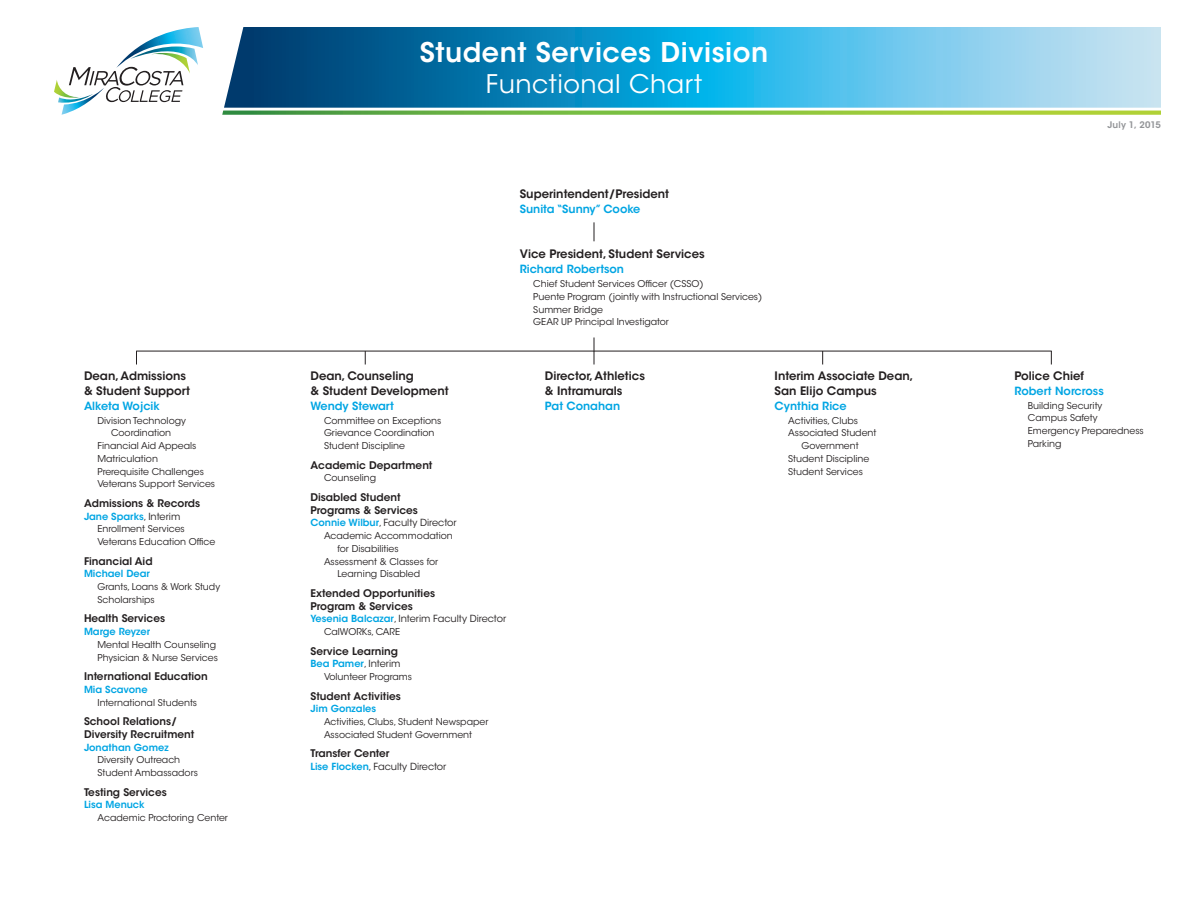
<style>
.page{position:relative;width:1188px;height:918px;background:#fff}
.page>*{position:absolute;margin:0;border:0;box-sizing:border-box;transform-origin:0 0}
.Headline_1{font:600 27px "ITC Avant Garde Std";letter-spacing:.02em;color:#fff}
.Headline_2{font:25.5px "ITC Avant Garde Std";letter-spacing:.02em;color:#fff}
.Subhead_2{font:600 11.7px/15px "ITC Avant Garde Std";color:#231f20}
.Name_Large{font:600 11.25px "ITC Avant Garde Std";color:#00a5e3}
.Dept_Bold{font:600 10.5px/12.8px "ITC Avant Garde Std";color:#231f20}
.Name_Small{font:600 9.75px "ITC Avant Garde Std";color:#00a5e3}
.Name_Small-2{font:9.75px "ITC Avant Garde Std";color:#231f20}
.Indent_1{font:9.3px/12.8px "ITC Avant Garde Std";color:#231f20;text-align:center}
.Body{font:600 9px "ITC Avant Garde Std";letter-spacing:.025em;color:#939598}
.s1{font-weight:400;color:#231f20}
.s2{font-weight:600;color:#00a5e3}
</style>
<div class="page">
<svg style="left:224px;top:27px;width:937px;height:81px;background:#3d9fca"></svg>
<svg style="left:222px;top:111px;width:939px;height:4px;background:#87c049"></svg>
<hr style="left:136px;top:351px;width:916px;height:1px;background:#231f20">
<svg style="left:136px;top:352px;width:1px;height:12px"></svg>
<svg style="left:365px;top:351px;width:1px;height:13px"></svg>
<svg style="left:594px;top:338px;width:1px;height:26px"></svg>
<svg style="left:822px;top:351px;width:1px;height:13px"></svg>
<svg style="left:594px;top:222px;width:1px;height:19px"></svg>
<svg style="left:1051px;top:351px;width:1px;height:13px"></svg>
<svg style="left:54px;top:27px;width:149px;height:88px"></svg>
<p class="Subhead_2" style="left:84px;top:368px;width:108px">Dean, Admissions &amp; Student Support</p>
<p class="Name_Large" style="left:84px;top:399px;width:77px">Alketa Wojcik</p>
<p class="Indent_1" style="left:98px;top:414px;width:90px">Division Technology<br>Coordination</p>
<p class="Indent_1" style="left:98px;top:439px;width:101px">Financial Aid Appeals</p>
<p class="Indent_1" style="left:98px;top:452px;width:62px">Matriculation</p>
<p class="Indent_1" style="left:98px;top:465px;width:108px">Prerequisite Challenges</p>
<p class="Indent_1" style="left:98px;top:478px;width:119px">Veterans Support Services</p>
<p class="Dept_Bold" style="left:84px;top:497px;width:118px">Admissions &amp; Records</p>
<p class="Name_Small" style="left:84px;top:510px;width:98px">Jane Sparks<span class="s1">, Interim</span></p>
<p class="Indent_1" style="left:98px;top:523px;width:89px">Enrollment Services</p>
<p class="Indent_1" style="left:98px;top:535px;width:119px">Veterans Education Office</p>
<p class="Dept_Bold" style="left:84px;top:554px;width:70px">Financial Aid</p>
<p class="Name_Small" style="left:84px;top:568px;width:67px">Michael Dear</p>
<p class="Indent_1" style="left:98px;top:580px;width:124px">Grants, Loans &amp; Work Study</p>
<p class="Indent_1" style="left:98px;top:593px;width:59px">Scholarships</p>
<p class="Dept_Bold" style="left:84px;top:612px;width:83px">Health Services</p>
<p class="Name_Small" style="left:84px;top:625px;width:68px">Marge Reyzer</p>
<p class="Indent_1" style="left:98px;top:638px;width:120px">Mental Health Counseling</p>
<p class="Indent_1" style="left:98px;top:651px;width:122px">Physician &amp; Nurse Services</p>
<p class="Dept_Bold" style="left:84px;top:670px;width:125px">International Education</p>
<p class="Name_Small" style="left:84px;top:683px;width:65px">Mia Scavone</p>
<p class="Indent_1" style="left:98px;top:696px;width:101px">International Students</p>
<p class="Dept_Bold" style="left:84px;top:715px;width:112px">School Relations/<br>Diversity Recruitment</p>
<p class="Name_Small" style="left:84px;top:741px;width:86px">Jonathan Gomez</p>
<p class="Indent_1" style="left:98px;top:754px;width:84px">Diversity Outreach</p>
<p class="Indent_1" style="left:98px;top:766px;width:102px">Student Ambassadors</p>
<p class="Dept_Bold" style="left:84px;top:785px;width:84px">Testing Services</p>
<p class="Name_Small" style="left:84px;top:799px;width:62px">Lisa Menuck</p>
<p class="Indent_1" style="left:98px;top:811px;width:132px">Academic Proctoring Center</p>
<p class="Headline_1" style="left:420px;top:35px;width:350px">Student Services Division</p>
<p class="Headline_2" style="left:486px;top:68px;width:218px">Functional Chart</p>
<p class="Subhead_2" style="left:520px;top:186px;width:151px">Superintendent/President</p>
<p class="Name_Large" style="left:520px;top:201px;width:122px">Sunita “Sunny” Cooke</p>
<p class="Subhead_2" style="left:520px;top:247px;width:186px">Vice President, Student Services</p>
<p class="Name_Large" style="left:520px;top:262px;width:106px">Richard Robertson</p>
<p class="Indent_1" style="left:533px;top:277px;width:172px">Chief Student Services Officer (CSSO)</p>
<p class="Indent_1" style="left:533px;top:290px;width:230px">Puente Program (jointly with Instructional Services)</p>
<p class="Indent_1" style="left:533px;top:303px;width:71px">Summer Bridge</p>
<p class="Indent_1" style="left:533px;top:316px;width:137px">GEAR UP Principal Investigator</p>
<p class="Subhead_2" style="left:310px;top:368px;width:140px">Dean, Counseling<br>&amp; Student Development</p>
<p class="Name_Large" style="left:310px;top:399px;width:85px">Wendy Stewart</p>
<p class="Indent_1" style="left:324px;top:414px;width:119px">Committee on Exceptions</p>
<p class="Indent_1" style="left:324px;top:427px;width:112px">Grievance Coordination</p>
<p class="Indent_1" style="left:324px;top:439px;width:83px">Student Discipline</p>
<p class="Dept_Bold" style="left:310px;top:458px;width:124px">Academic Department</p>
<p class="Indent_1" style="left:324px;top:472px;width:54px">Counseling</p>
<p class="Dept_Bold" style="left:310px;top:491px;width:109px">Disabled Student<br>Programs &amp; Services</p>
<p class="Name_Small-2" style="left:310px;top:517px;width:148px"><span class="s2">Connie Wilbur</span>, Faculty Director</p>
<p class="Indent_1" style="left:338px;top:529px;width:117px;text-align:left;text-indent:-14px">Academic Accommodation for Disabilities</p>
<p class="Indent_1" style="left:324px;top:555px;width:116px">Assessment &amp; Classes for<br>Learning Disabled</p>
<p class="Dept_Bold" style="left:310px;top:587px;width:126px">Extended Opportunities<br>Program &amp; Services</p>
<p class="Name_Small-2" style="left:310px;top:613px;width:197px"><span class="s2">Yesenia Balcazar</span>, Interim Faculty Director</p>
<p class="Indent_1" style="left:324px;top:625px;width:78px">CalWORKs, CARE</p>
<p class="Dept_Bold" style="left:310px;top:644px;width:89px">Service Learning</p>
<p class="Name_Small" style="left:310px;top:658px;width:91px">Bea Pamer<span class="s1">, Interim</span></p>
<p class="Indent_1" style="left:324px;top:670px;width:90px">Volunteer Programs</p>
<p class="Dept_Bold" style="left:310px;top:689px;width:92px">Student Activities</p>
<p class="Name_Small" style="left:310px;top:703px;width:67px">Jim Gonzales</p>
<p class="Indent_1" style="left:324px;top:715px;width:166px">Activities, Clubs, Student Newspaper</p>
<p class="Indent_1" style="left:324px;top:728px;width:150px">Associated Student Government</p>
<p class="Dept_Bold" style="left:310px;top:747px;width:81px">Transfer Center</p>
<p class="Name_Small-2" style="left:310px;top:761px;width:137px"><span class="s2">Lise Flocken</span>, Faculty Director</p>
<p class="Subhead_2" style="left:545px;top:368px;width:102px">Director, Athletics &amp; Intramurals</p>
<p class="Name_Large" style="left:545px;top:399px;width:77px">Pat Conahan</p>
<p class="Subhead_2" style="left:775px;top:368px;width:140px">Interim Associate Dean,<br>San Elijo Campus</p>
<p class="Name_Large" style="left:775px;top:399px;width:74px">Cynthia Rice</p>
<p class="Indent_1" style="left:788px;top:414px;width:71px">Activities, Clubs</p>
<p class="Indent_1" style="left:788px;top:427px;width:90px">Associated Student<br>Government</p>
<p class="Indent_1" style="left:788px;top:452px;width:83px">Student Discipline</p>
<p class="Indent_1" style="left:788px;top:465px;width:76px">Student Services</p>
<p class="Body" style="left:1107px;top:119px;width:55px">July 1, 2015</p>
<p class="Subhead_2" style="left:1014px;top:368px;width:71px">Police Chief</p>
<p class="Name_Large" style="left:1014px;top:384px;width:91px">Robert Norcross</p>
<p class="Indent_1" style="left:1028px;top:399px;width:76px">Building Security</p>
<p class="Indent_1" style="left:1028px;top:412px;width:71px">Campus Safety</p>
<p class="Indent_1" style="left:1028px;top:424px;width:117px">Emergency Preparedness</p>
<p class="Indent_1" style="left:1028px;top:437px;width:35px">Parking</p>
</div>
